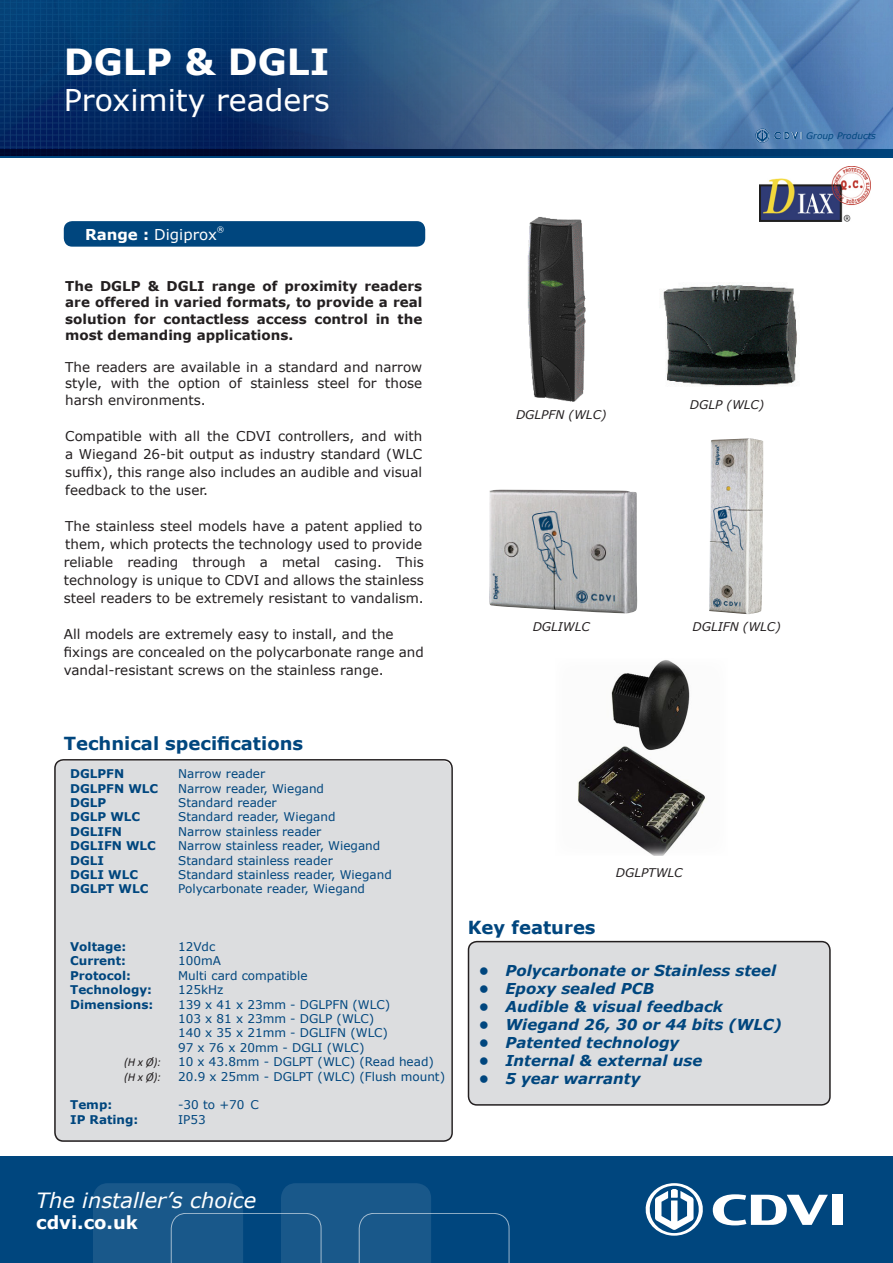
<style>
.page{position:relative;width:893px;height:1263px;background:#fff}
.page>*{position:absolute;margin:0;border:0;box-sizing:border-box;transform-origin:0 0}
.Product_name{font:700 36px "Verdana";color:#fff}
.Product_name-2{font:30px "Verdana";color:#fff}
.t1{font:italic 21px "Verdana";color:#fff}
.Technical_specificat{font:700 18px "Verdana";color:#00467e}
.t2{font:700 18px "Verdana";color:#fff}
.t3{font:italic 700 15px "Verdana";color:#00467e}
.t4{font:15px "Verdana";color:#fff}
.Ingress{font:13.5px/18px "Verdana";color:#231f20;text-align:justify}
.Ingress-2{font:700 13.5px/16.2px "Verdana";color:#231f20;text-align:justify}
.Product_name-3{font:12px "Verdana";color:#00467e}
.Product_name-4{font:700 12px "Verdana";color:#00467e}
.t5{font:italic 12px "Verdana";color:#231f20}
.t6{font:italic 12px "Calibri";color:#231f20}
.t7{font:italic 9px "Verdana";color:#00467e}
.t8{font:7.5px "Verdana";color:#fff}
.s1{font-weight:700}
</style>
<div class="page">
<div style="left:54px;top:761px;width:397px;height:381px;background:#dcdddf;border-radius:9px"></div>
<div style="left:54px;top:759px;width:399px;height:383px;border:2px solid #231f20;border-radius:9px"></div>
<div style="left:64px;top:221px;width:361px;height:26px;background:#00467e;border-radius:9px"></div>
<div style="left:468px;top:941px;width:362px;height:164px;background:#dcdddf;border-radius:9px"></div>
<div style="left:468px;top:941px;width:363px;height:165px;border:2px solid #231f20;border-radius:9px"></div>
<img style="left:760px;top:167px;width:110px;height:54px">
<img style="left:663px;top:283px;width:134px;height:103px">
<img style="left:528px;top:217px;width:58px;height:185px">
<div style="left:0;top:149px;width:893px;height:8px;background:#00467e"></div>
<img style="left:0;top:0;width:893px;height:156px">
<img style="left:755px;top:129px;width:47px;height:14px">
<div style="left:0;top:1157px;width:893px;height:106px;background:#00467e"></div>
<svg style="left:713px;top:1194px;width:115px;height:31px"></svg>
<div style="left:832px;top:1195px;width:11px;height:30px;background:#fff"></div>
<svg style="left:645px;top:1183px;width:58px;height:53px"></svg>
<svg style="left:93px;top:1183px;width:416px;height:80px"></svg>
<img style="left:489px;top:490px;width:149px;height:123px">
<img style="left:709px;top:438px;width:54px;height:176px">
<img style="left:577px;top:660px;width:128px;height:195px">
<p class="Product_name" style="left:64px;top:36px;width:267px">DGLP &amp; DGLI</p>
<p class="Product_name-2" style="left:64px;top:79px;width:267px">Proximity readers</p>
<p class="t7" style="left:806px;top:130px;width:71px">Group Products</p>
<p class="t4" style="left:85px;top:224px;width:133px"><span class="s1">Range :</span> Digiprox</p>
<p class="t8" style="left:217px;top:224px;width:9px">®</p>
<p class="Ingress-2" style="left:65px;top:278px;width:359px">The DGLP &amp; DGLI range of proximity readers are offered in varied formats, to provide a real solution for contactless access control in the most demanding applications.</p>
<p class="Ingress" style="left:65px;top:359px;width:359px;line-height:16.2px">The readers are available in a standard and narrow style, with the option of stainless steel for those harsh environments.</p>
<p class="Ingress" style="left:65px;top:427px;width:359px">Compatible with all the CDVI controllers, and with a Wiegand 26-bit output as industry standard (WLC suffix), this range also includes an audible and visual feedback to the user.</p>
<p class="Ingress" style="left:65px;top:517px;width:359px">The stainless steel models have a patent applied to them, which protects the technology used to provide</p>
<p class="Ingress" style="left:64px;top:553px;width:362px">reliable reading through a metal casing. This technology is unique to CDVI and allows the stainless steel readers to be extremely resistant to vandalism.</p>
<p class="Ingress" style="left:64px;top:625px;width:331px">All models are extremely easy to install, and the</p>
<p class="Ingress" style="left:64px;top:643px;width:362px">fixings are concealed on the polycarbonate range and vandal-resistant screws on the stainless range.</p>
<p class="Technical_specificat" style="left:64px;top:730px;width:241px">Technical specifications</p>
<p class="Product_name-4" style="left:70px;top:765px;width:56px">DGLPFN</p>
<p class="Product_name-3" style="left:178px;top:766px;width:88px">Narrow reader</p>
<p class="Product_name-4" style="left:70px;top:780px;width:90px">DGLPFN WLC</p>
<p class="Product_name-3" style="left:178px;top:780px;width:147px">Narrow reader, Wiegand</p>
<p class="Product_name-4" style="left:70px;top:794px;width:38px">DGLP</p>
<p class="Product_name-3" style="left:178px;top:794px;width:100px">Standard reader</p>
<p class="Product_name-4" style="left:70px;top:808px;width:72px">DGLP WLC</p>
<p class="Product_name-3" style="left:178px;top:809px;width:159px">Standard reader, Wiegand</p>
<p class="Product_name-4" style="left:70px;top:823px;width:53px">DGLIFN</p>
<p class="Product_name-3" style="left:178px;top:823px;width:145px">Narrow stainless reader</p>
<p class="Product_name-4" style="left:70px;top:837px;width:87px">DGLIFN WLC</p>
<p class="Product_name-3" style="left:178px;top:838px;width:204px">Narrow stainless reader, Wiegand</p>
<p class="Product_name-4" style="left:70px;top:852px;width:35px">DGLI</p>
<p class="Product_name-3" style="left:178px;top:852px;width:156px">Standard stainless reader</p>
<p class="Product_name-4" style="left:70px;top:866px;width:69px">DGLI WLC</p>
<p class="Product_name-3" style="left:178px;top:866px;width:215px">Standard stainless reader, Wiegand</p>
<p class="Product_name-4" style="left:70px;top:880px;width:80px">DGLPT WLC</p>
<p class="Product_name-3" style="left:178px;top:881px;width:188px">Polycarbonate reader, Wiegand</p>
<p class="Product_name-4" style="left:70px;top:938px;width:58px">Voltage:</p>
<p class="Product_name-3" style="left:178px;top:938px;width:39px">12Vdc</p>
<p class="Product_name-4" style="left:70px;top:952px;width:57px">Current:</p>
<p class="Product_name-3" style="left:178px;top:953px;width:44px">100mA</p>
<p class="Product_name-4" style="left:70px;top:967px;width:62px">Protocol:</p>
<p class="Product_name-3" style="left:178px;top:967px;width:131px">Multi card compatible</p>
<p class="Product_name-4" style="left:70px;top:981px;width:83px">Technology:</p>
<p class="Product_name-3" style="left:178px;top:982px;width:47px">125kHz</p>
<p class="Product_name-4" style="left:70px;top:996px;width:85px">Dimensions:</p>
<p class="Product_name-3" style="left:178px;top:996px;width:213px">139 x 41 x 23mm - DGLPFN (WLC)</p>
<p class="Product_name-3" style="left:178px;top:1010px;width:198px">103 x 81 x 23mm - DGLP (WLC)</p>
<p class="Product_name-3" style="left:178px;top:1025px;width:211px">140 x 35 x 21mm - DGLIFN (WLC)</p>
<p class="Product_name-3" style="left:178px;top:1039px;width:188px">97 x 76 x 20mm - DGLI (WLC)</p>
<p class="t6" style="left:124px;top:1054px;width:38px">(H x Ø):</p>
<p class="Product_name-3" style="left:178px;top:1054px;width:257px">10 x 43.8mm - DGLPT (WLC) (Read head)</p>
<p class="t6" style="left:124px;top:1068px;width:38px">(H x Ø):</p>
<p class="Product_name-3" style="left:178px;top:1068px;width:268px">20.9 x 25mm - DGLPT (WLC) (Flush mount)</p>
<p class="Product_name-4" style="left:70px;top:1096px;width:44px">Temp:</p>
<p class="Product_name-3" style="left:178px;top:1097px;width:82px">-30 to +70 C</p>
<p class="Product_name-4" style="left:70px;top:1111px;width:70px">IP Rating:</p>
<p class="Product_name-3" style="left:178px;top:1111px;width:29px">IP53</p>
<p class="t5" style="left:516px;top:406px;width:92px">DGLPFN (WLC)</p>
<p class="t5" style="left:690px;top:396px;width:76px">DGLP (WLC)</p>
<p class="t5" style="left:533px;top:618px;width:59px">DGLIWLC</p>
<p class="t5" style="left:693px;top:618px;width:90px">DGLIFN (WLC)</p>
<p class="t5" style="left:616px;top:865px;width:68px">DGLPTWLC</p>
<p class="Technical_specificat" style="left:468px;top:915px;width:129px">Key features</p>
<p class="t3" style="left:478px;top:960px;width:299px">• Polycarbonate or Stainless steel</p>
<p class="t3" style="left:478px;top:978px;width:177px">• Epoxy sealed PCB</p>
<p class="t3" style="left:478px;top:996px;width:246px">• Audible &amp; visual feedback</p>
<p class="t3" style="left:478px;top:1014px;width:305px">• Wiegand 26, 30 or 44 bits (WLC)</p>
<p class="t3" style="left:478px;top:1032px;width:202px">• Patented technology</p>
<p class="t3" style="left:478px;top:1050px;width:225px">• Internal &amp; external use</p>
<p class="t3" style="left:478px;top:1068px;width:164px">• 5 year warranty</p>
<p class="t1" style="left:36px;top:1186px;width:222px">The installer’s choice</p>
<p class="t2" style="left:36px;top:1210px;width:103px">cdvi.co.uk</p>
</div>
